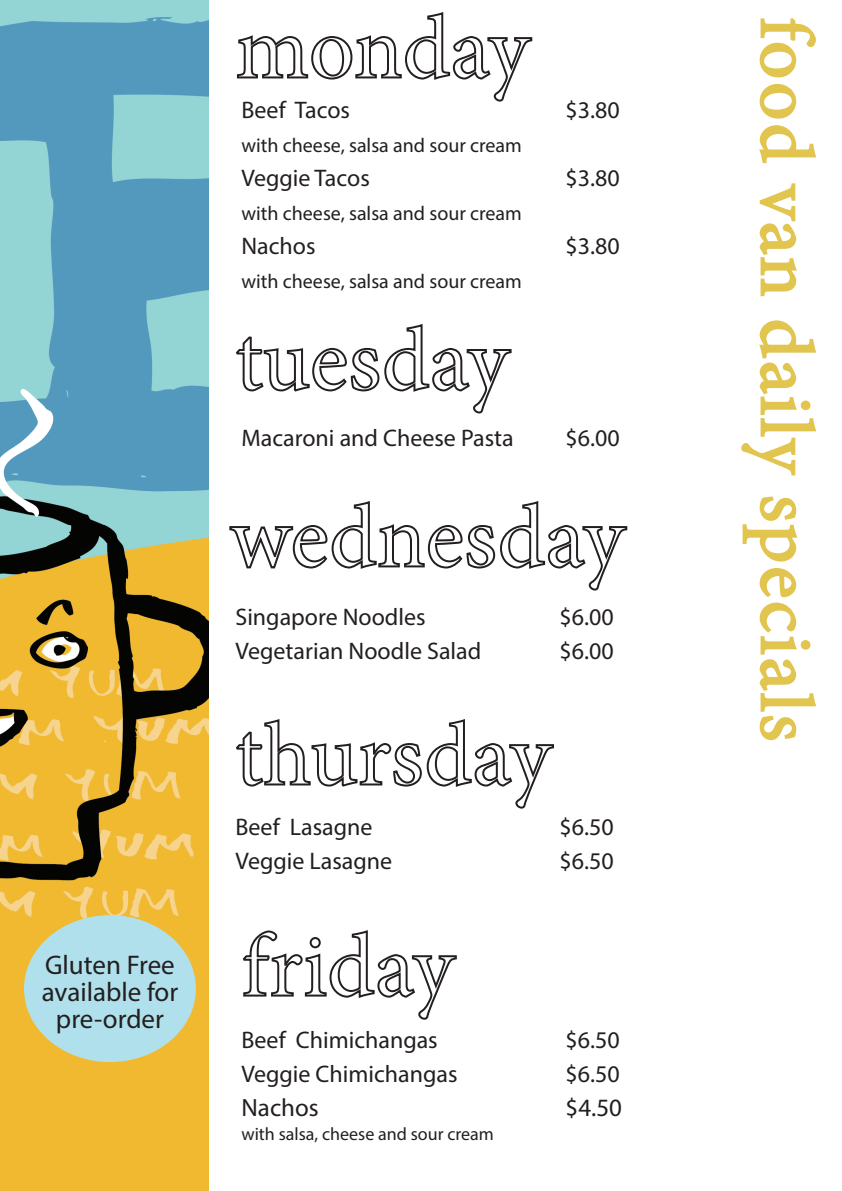
<style>
.page{position:relative;width:842px;height:1191px;background:#fff}
.page>*{position:absolute;margin:0;border:0;box-sizing:border-box;transform-origin:0 0}
.t1{font:75px "Minion Pro";letter-spacing:.035em;color:#e1c54f}
.t2{font:27px/27px "Myriad Pro";color:#231f20;text-align:center}
.t3{font:25px "Myriad Pro";color:#231f20}
.t4{font:24px "Myriad Pro";color:#231f20}
.t5{font:20px "Myriad Pro";color:#231f20}
.t6{font:18px "Myriad Pro";color:#231f20}
</style>
<div class="page">
<img style="left:0;top:0;width:208px;height:1191px">
<svg style="left:237px;top:12px;width:296px;height:90px"></svg>
<svg style="left:236px;top:324px;width:276px;height:90px"></svg>
<svg style="left:229px;top:501px;width:399px;height:90px"></svg>
<svg style="left:236px;top:719px;width:318px;height:90px"></svg>
<svg style="left:242px;top:930px;width:215px;height:90px"></svg>
<div style="left:24px;top:915px;width:172px;height:147px;background:#b0e0eb;border-radius:50%"></div>
<svg style="left:759px;top:18px;width:58px;height:146px"></svg>
<svg style="left:759px;top:183px;width:38px;height:114px"></svg>
<svg style="left:741px;top:320px;width:76px;height:156px"></svg>
<svg style="left:742px;top:496px;width:75px;height:245px"></svg>
<p class="t4" style="left:242px;top:95px;width:110px">Beef Tacos</p>
<p class="t4" style="left:566px;top:95px;width:56px">$3.80</p>
<p class="t5" style="left:242px;top:133px;width:282px">with cheese, salsa and sour cream</p>
<p class="t4" style="left:242px;top:163px;width:130px">Veggie Tacos</p>
<p class="t4" style="left:566px;top:163px;width:56px">$3.80</p>
<p class="t5" style="left:242px;top:201px;width:282px">with cheese, salsa and sour cream</p>
<p class="t4" style="left:242px;top:231px;width:76px">Nachos</p>
<p class="t4" style="left:566px;top:231px;width:56px">$3.80</p>
<p class="t5" style="left:242px;top:269px;width:282px">with cheese, salsa and sour cream</p>
<p class="t4" style="left:242px;top:423px;width:274px">Macaroni and Cheese Pasta</p>
<p class="t4" style="left:566px;top:423px;width:56px">$6.00</p>
<p class="t4" style="left:236px;top:602px;width:192px">Singapore Noodles</p>
<p class="t4" style="left:560px;top:602px;width:56px">$6.00</p>
<p class="t4" style="left:236px;top:636px;width:247px">Vegetarian Noodle Salad</p>
<p class="t4" style="left:560px;top:636px;width:56px">$6.00</p>
<p class="t2" style="left:42px;top:951px;width:138px">Gluten Free available for pre-order</p>
<p class="t4" style="left:236px;top:811px;width:138px">Beef Lasagne</p>
<p class="t4" style="left:560px;top:811px;width:56px">$6.50</p>
<p class="t4" style="left:236px;top:845px;width:158px">Veggie Lasagne</p>
<p class="t4" style="left:560px;top:845px;width:56px">$6.50</p>
<p class="t4" style="left:242px;top:1025px;width:198px">Beef Chimichangas</p>
<p class="t4" style="left:566px;top:1025px;width:56px">$6.50</p>
<p class="t4" style="left:242px;top:1059px;width:217px">Veggie Chimichangas</p>
<p class="t4" style="left:566px;top:1059px;width:56px">$6.50</p>
<p class="t3" style="left:242px;top:1092px;width:79px">Nachos</p>
<p class="t3" style="left:565px;top:1092px;width:58px">$4.50</p>
<p class="t6" style="left:242px;top:1123px;width:254px">with salsa, cheese and sour cream</p>
<h1 class="t1" style="left:836px;top:17px;width:725px;rotate:90deg">food van daily specials</h1>
</div>
